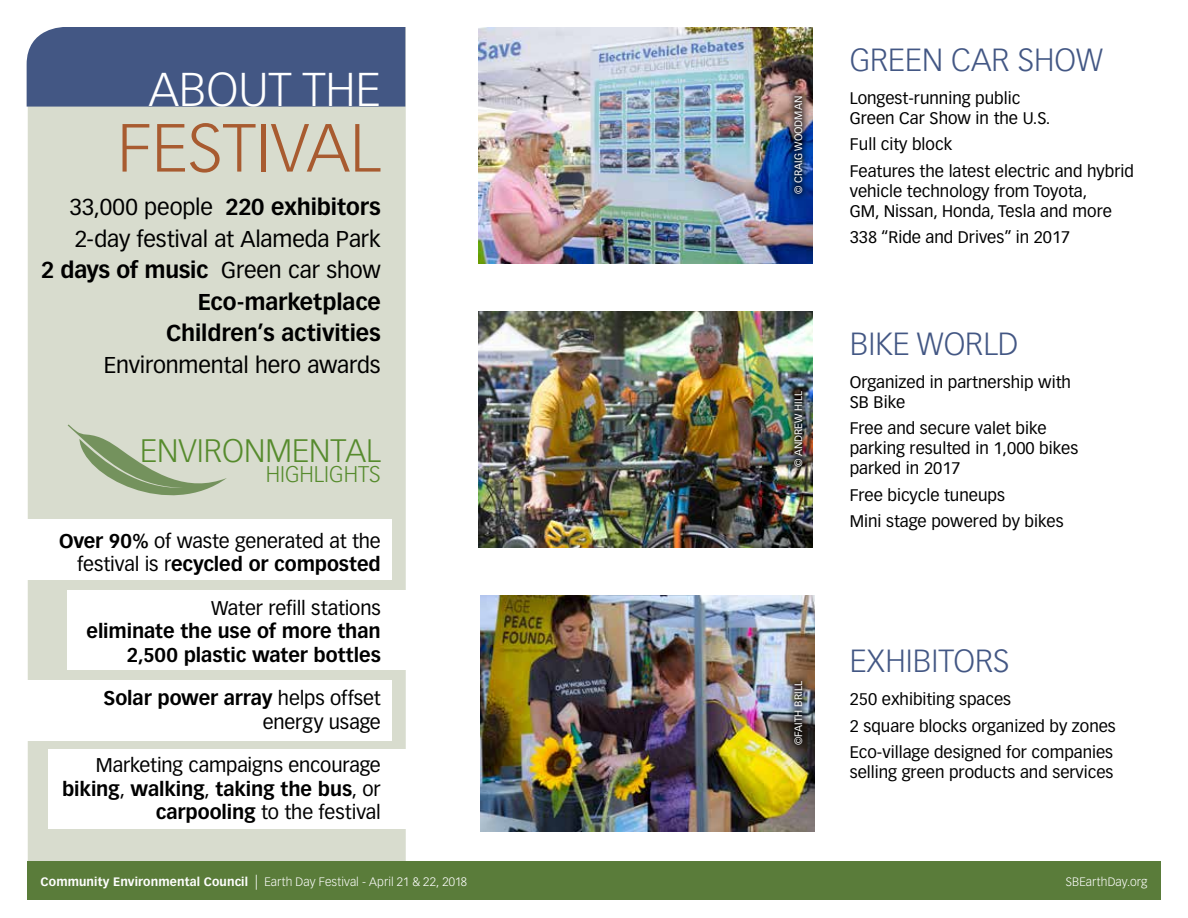
<style>
.page{position:relative;width:1188px;height:918px;background:#fff}
.page>*{position:absolute;margin:0;border:0;box-sizing:border-box;transform-origin:0 0}
.t1{font:300 66.75px "Vectora LH";color:#a85b30}
.t2{font:300 46.65px "Vectora LH";color:#fff}
.t3{font:300 31.95px "Vectora LH";color:#568b2d}
.t4{font:300 31.5px "Vectora LH";color:#435784}
.t5{font:700 22.5px/31.5px "Vectora LH";letter-spacing:-.005em;color:#000;text-align:right}
.t6{font:22.5px "Vectora LH";letter-spacing:-.01em;color:#000}
.t7{font:300 22.35px "Vectora LH";color:#568b2d}
.t8{font:19.5px/23.4px "Vectora LH";letter-spacing:-.005em;color:#000;text-align:right}
.t9{font:700 19.5px/23.4px "Vectora LH";letter-spacing:-.005em;color:#000;text-align:right}
.t10{font:16.5px/19.8px "Vectora LH";color:#000}
.t11{font:300 12px "Vectora LH";letter-spacing:.01em;color:#fff}
.t12{font:10.5px "Vectora LH";color:#fff}
.s1{font-weight:400}
.s2{font-weight:700}
.s3{font-size:15px}
</style>
<div class="page">
<div style="left:28px;top:27px;width:378px;height:834px;background:#d8dcce"></div>
<img style="left:478px;top:27px;width:335px;height:236px">
<div style="left:786px;top:88px;width:24px;height:114px;background:#000;opacity:.75"></div>
<img style="left:478px;top:311px;width:335px;height:236px">
<div style="left:786px;top:383px;width:24px;height:92px;background:#000;opacity:.75"></div>
<img style="left:480px;top:595px;width:334px;height:236px">
<div style="left:786px;top:673px;width:24px;height:80px;background:#000;opacity:.75"></div>
<div style="left:27px;top:27px;width:378px;height:80px;background:#435784"></div>
<svg style="left:68px;top:425px;width:159px;height:72px;background:#bfc9b1"></svg>
<div style="left:0;top:520px;width:392px;height:60px;background:#fff"></div>
<div style="left:0;top:680px;width:392px;height:61px;background:#fff"></div>
<div style="left:68px;top:591px;width:344px;height:79px;background:#fff"></div>
<div style="left:48px;top:749px;width:371px;height:79px;background:#fff"></div>
<div style="left:27px;top:861px;width:1134px;height:39px;background:#5a7c3a"></div>
<h2 class="t2" style="left:149px;top:63px;width:234px">ABOUT THE</h2>
<h1 class="t1" style="left:117px;top:109px;width:265px">FESTIVAL</h1>
<h3 class="t5" style="left:41px;top:191px;width:341px"><span class="s1">33,000 people</span> 220 exhibitors<br><span class="s1">2-day festival at Alameda Park<br></span>2 days of music <span class="s1">Green car show<br></span>Eco-marketplace<br>Children’s activities</h3>
<h3 class="t6" style="left:104px;top:351px;width:278px">Environmental hero awards</h3>
<h3 class="t3" style="left:140px;top:432px;width:242px">ENVIRONMENTAL</h3>
<h3 class="t7" style="left:266px;top:462px;width:117px">HIGHLIGHTS</h3>
<p class="t8" style="left:59px;top:529px;width:323px"><span class="s2">Over 90%</span> of waste generated at the festival is r<span class="s2">ecycled or composted</span></p>
<p class="t8" style="left:211px;top:596px;width:171px">Water refill stations</p>
<p class="t9" style="left:87px;top:620px;width:296px">eliminate the use of more than<br>2,500 plastic water bottles</p>
<p class="t8" style="left:104px;top:687px;width:279px"><span class="s2">Solar power array</span> helps offset energy usage</p>
<p class="t8" style="left:62px;top:754px;width:320px">Marketing campaigns encourage <span class="s2">biking</span>, <span class="s2">walking</span>, <span class="s2">taking the bus</span>, or <span class="s2">carpooling</span> to the festival</p>
<p class="t12" style="left:792px;top:194px;width:100px;rotate:-90deg">© CRAIG WOODMAN</p>
<p class="t12" style="left:792px;top:467px;width:78px;rotate:-90deg">© ANDREW HILL</p>
<h3 class="t4" style="left:850px;top:41px;width:255px">GREEN CAR SHOW</h3>
<p class="t10" style="left:850px;top:88px;width:202px">Longest-running public<br>Green Car Show in the U.S.</p>
<p class="t10" style="left:850px;top:131px;width:286px;line-height:26.5px">Full city block<br>Features the latest electric and hybrid</p>
<p class="t10" style="left:850px;top:181px;width:264px">vehicle technology from Toyota,<br>GM, Nissan, Honda, Tesla and more</p>
<p class="t10" style="left:850px;top:227px;width:222px">338 “Ride and Drives” in 2017</p>
<h3 class="t4" style="left:850px;top:325px;width:170px">BIKE WORLD</h3>
<p class="t10" style="left:850px;top:372px;width:223px">Organized in partnership with<br>SB Bike</p>
<p class="t10" style="left:850px;top:419px;width:230px">Free and secure valet bike parking resulted in 1,000 bikes parked in 2017</p>
<p class="t10" style="left:850px;top:482px;width:215px;line-height:26.5px">Free bicycle tuneups<br>Mini stage powered by bikes</p>
<p class="t12" style="left:792px;top:745px;width:65px;rotate:-90deg">©FAITH BRILL</p>
<h3 class="t4" style="left:850px;top:643px;width:161px">EXHIBITORS</h3>
<p class="t10" style="left:850px;top:686px;width:268px;line-height:26.5px">250 exhibiting spaces<br>2 square blocks organized by zones<br>Eco-village designed for companies</p>
<p class="t10" style="left:850px;top:763px;width:265px">selling green products and services</p>
<p class="t11" style="left:40px;top:875px;width:428px"><span class="s2">Community Environmental Council</span> <span class="s3">|</span> Earth Day Festival - April 21 &amp; 22, 2018</p>
<p class="t11" style="left:1066px;top:875px;width:83px">SBEarthDay.org</p>
</div>
